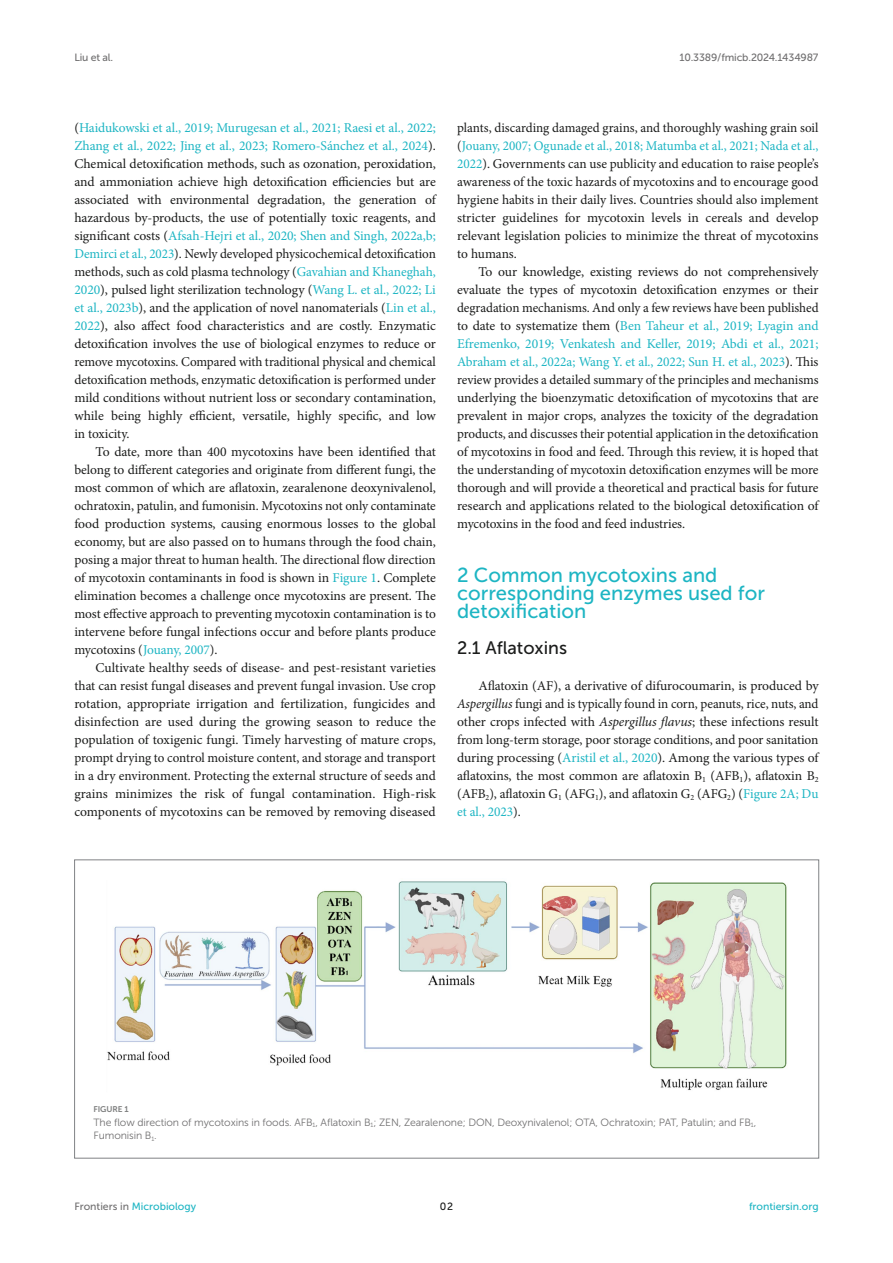
<style>
.page{position:relative;width:893px;height:1263px;background:#fff}
.page>*{position:absolute;margin:0;border:0;box-sizing:border-box;transform-origin:0 0}
.HEAD_1{font:20.25px/18px "Museo Sans 500";color:#1db5c3}
.HEAD_2_after_HEAD_1{font:18px "Museo Sans 500";color:#1b1c1b}
.TEXT{font:13.5px/18px "Minion Pro";letter-spacing:-.005em;color:#1b1c1b;text-align:justify}
.TEXT_FLUSH{font:13.5px/18px "Minion Pro";letter-spacing:-.005em;color:#1b1c1b;text-align:justify}
.FIG_LEG{font:10.5px/13.5px "Museo Sans 300";letter-spacing:-.01em;color:#706f70}
.t1{font:10.5px "Museo Sans 500";color:#1db5c3}
.t2{font:10.5px "Museo Sans 500";letter-spacing:-.015em;color:#706f70}
.t3{font:10.5px "Museo Sans 500";color:#1b1c1b}
.FIG_HD{font:8.25px "Museo Sans 700";letter-spacing:-.01em;color:#7e7f7f}
.s1{color:#1db5c3}
.s2{font-style:italic}
.s3{color:#706f70}
</style>
<div class="page">
<img style="left:107px;top:881px;width:680px;height:209px">
<p class="t2" style="left:74px;top:51px;width:40px">Liu et al.</p>
<p class="t2" style="left:679px;top:51px;width:141px">10.3389/fmicb.2024.1434987</p>
<p class="TEXT_FLUSH" style="left:74px;top:119px;width:363px">(<span class="s1">Haidukowski et al., 2019; Murugesan et al., 2021; Raesi et al., 2022; Zhang et al., 2022; Jing et al., 2023; Romero-Sánchez et al., 2024</span>).<br>Chemical detoxification methods, such as ozonation, peroxidation, and ammoniation achieve high detoxification efficiencies but are associated with environmental degradation, the generation of hazardous by-products, the use of potentially toxic reagents, and significant costs (<span class="s1">Afsah-Hejri et al., 2020; Shen and Singh, 2022a,b; Demirci et al., 2023</span>). Newly developed physicochemical detoxification methods, such as cold plasma technology (<span class="s1">Gavahian and Khaneghah, 2020</span>), pulsed light sterilization technology (<span class="s1">Wang L. et al., 2022; Li et al., 2023b</span>), and the application of novel nanomaterials (<span class="s1">Lin et al., 2022</span>), also affect food characteristics and are costly. Enzymatic detoxification involves the use of biological enzymes to reduce or remove mycotoxins. Compared with traditional physical and chemical detoxification methods, enzymatic detoxification is performed under mild conditions without nutrient loss or secondary contamination, while being highly efficient, versatile, highly specific, and low in toxicity.</p>
<p class="TEXT" style="left:74px;top:443px;width:363px;text-indent:21px">To date, more than 400 mycotoxins have been identified that belong to different categories and originate from different fungi, the most common of which are aflatoxin, zearalenone deoxynivalenol, ochratoxin, patulin, and fumonisin. Mycotoxins not only contaminate food production systems, causing enormous losses to the global economy, but are also passed on to humans through the food chain, posing a major threat to human health. The directional flow direction of mycotoxin contaminants in food is shown in <span class="s1">Figure 1</span>. Complete elimination becomes a challenge once mycotoxins are present. The most effective approach to preventing mycotoxin contamination is to intervene before fungal infections occur and before plants produce mycotoxins (<span class="s1">Jouany, 2007</span>).</p>
<p class="TEXT" style="left:74px;top:659px;width:363px;text-indent:21px">Cultivate healthy seeds of disease- and pest-resistant varieties that can resist fungal diseases and prevent fungal invasion. Use crop rotation, appropriate irrigation and fertilization, fungicides and disinfection are used during the growing season to reduce the population of toxigenic fungi. Timely harvesting of mature crops, prompt drying to control moisture content, and storage and transport in a dry environment. Protecting the external structure of seeds and grains minimizes the risk of fungal contamination. High-risk components of mycotoxins can be removed by removing diseased</p>
<p class="TEXT" style="left:457px;top:119px;width:363px">plants, discarding damaged grains, and thoroughly washing grain soil (<span class="s1">Jouany, 2007; Ogunade et al., 2018; Matumba et al., 2021; Nada et al., 2022</span>). Governments can use publicity and education to raise people’s awareness of the toxic hazards of mycotoxins and to encourage good hygiene habits in their daily lives. Countries should also implement stricter guidelines for mycotoxin levels in cereals and develop relevant legislation policies to minimize the threat of mycotoxins to humans.</p>
<p class="TEXT" style="left:457px;top:263px;width:363px;text-indent:21px">To our knowledge, existing reviews do not comprehensively evaluate the types of mycotoxin detoxification enzymes or their degradation mechanisms. And only a few reviews have been published to date to systematize them (<span class="s1">Ben Taheur et al., 2019; Lyagin and Efremenko, 2019; Venkatesh and Keller, 2019; Abdi et al., 2021; Abraham et al., 2022a; Wang Y. et al., 2022; Sun H. et al., 2023</span>). This review provides a detailed summary of the principles and mechanisms underlying the bioenzymatic detoxification of mycotoxins that are prevalent in major crops, analyzes the toxicity of the degradation products, and discusses their potential application in the detoxification of mycotoxins in food and feed. Through this review, it is hoped that the understanding of mycotoxin detoxification enzymes will be more thorough and will provide a theoretical and practical basis for future research and applications related to the biological detoxification of mycotoxins in the food and feed industries.</p>
<p class="HEAD_1" style="left:457px;top:566px;width:309px">2 Common mycotoxins and corresponding enzymes used for detoxification</p>
<p class="HEAD_2_after_HEAD_1" style="left:457px;top:638px;width:111px">2.1 Aflatoxins</p>
<p class="TEXT_FLUSH" style="left:457px;top:677px;width:363px;text-indent:21px">Aflatoxin (AF), a derivative of difurocoumarin, is produced by <span class="s2">Aspergillus</span> fungi and is typically found in corn, peanuts, rice, nuts, and other crops infected with <span class="s2">Aspergillus flavus</span>; these infections result from long-term storage, poor storage conditions, and poor sanitation during processing (<span class="s1">Aristil et al., 2020</span>). Among the various types of aflatoxins, the most common are aflatoxin B<sub>1</sub> (AFB<sub>1</sub>), aflatoxin B<sub>2 </sub>(AFB<sub>2</sub>), aflatoxin G<sub>1</sub> (AFG<sub>1</sub>), and aflatoxin G<sub>2</sub> (AFG<sub>2</sub>) (<span class="s1">Figure 2A; Du et al., 2023</span>).</p>
<p class="FIG_HD" style="left:94px;top:1105px;width:37px">FIGURE 1</p>
<p class="FIG_LEG" style="left:94px;top:1115px;width:664px">The flow direction of mycotoxins in foods. AFB<sub>1</sub>, Aflatoxin B<sub>1</sub>; ZEN, Zearalenone; DON, Deoxynivalenol; OTA, Ochratoxin; PAT, Patulin; and FB<sub>1</sub>,<br>Fumonisin B<sub>1</sub>.</p>
<p class="t1" style="left:74px;top:1200px;width:123px"><span class="s3">Frontiers in</span> Microbiology</p>
<p class="t3" style="left:440px;top:1200px;width:15px">02</p>
<p class="t1" style="left:749px;top:1200px;width:71px">frontiersin.org</p>
</div>
